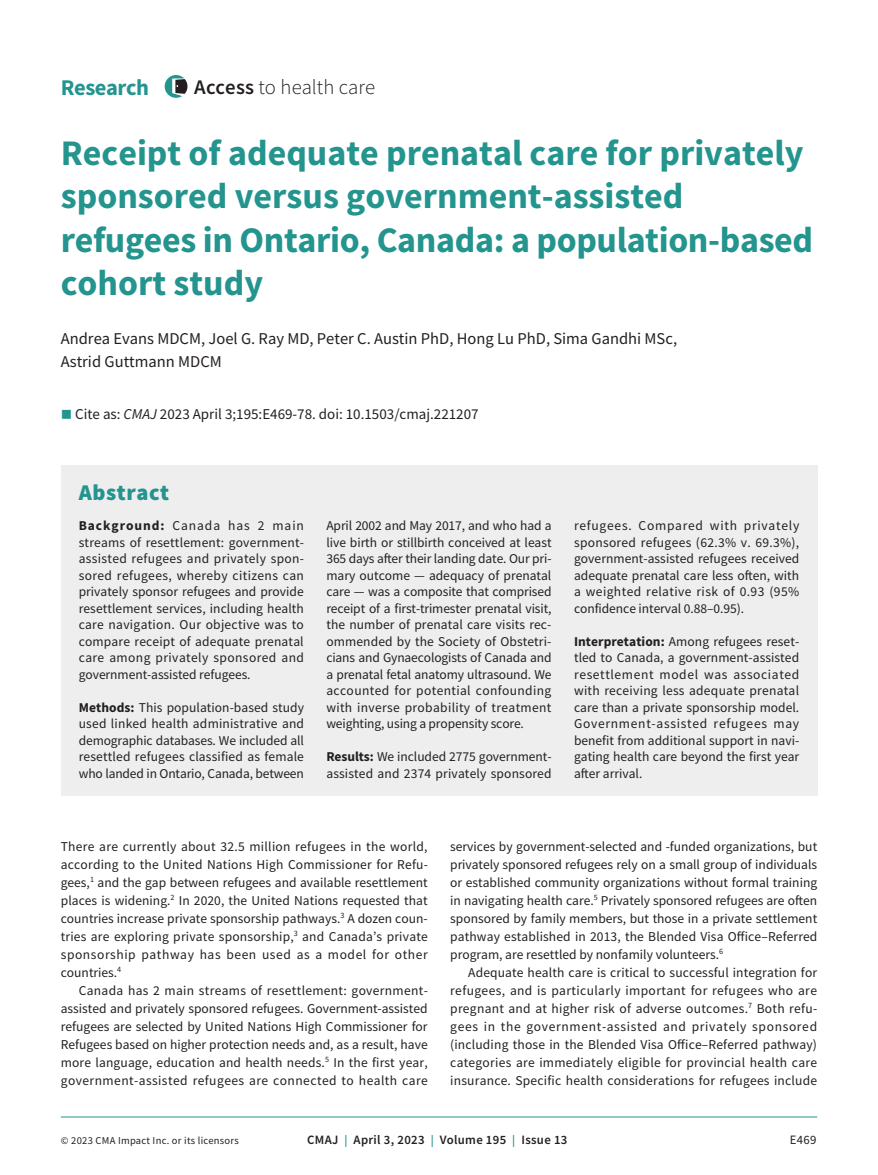
<style>
.page{position:relative;width:878px;height:1175px;background:#fff}
.page>*{position:absolute;margin:0;border:0;box-sizing:border-box;transform-origin:0 0}
.t1{font:700 36px/43.2px "Source Sans Pro";color:#24948e}
.t2{font:700 22.5px "Source Sans Pro";letter-spacing:-.02em;color:#24948e}
.t3{font:900 22.5px "Source Sans Pro";letter-spacing:.025em;color:#24948e}
.t4{font:300 20.85px "Source Sans Pro";color:#231f20}
.t5{font:16.5px/22.5px "Source Sans Pro";color:#231f20}
.t6{font:15px "Source Sans Pro";color:#231f20}
.t7{font:13.5px/16.5px "Source Sans Pro";letter-spacing:.01em;color:#231f20;text-align:justify}
.t8{font:600 12.75px "Source Sans Pro";letter-spacing:.025em;color:#231f20}
.t9{font:12.75px "Source Sans Pro";color:#231f20}
.t10{font:10.5px "Source Sans Pro";letter-spacing:.025em;color:#231f20}
.s1{font-weight:600}
.s2{color:#24948e}
.s3{font-style:italic}
.s4{font-weight:700}
.s5{font-size:12px;color:#24948e}
</style>
<div class="page">
<hr style="left:61px;top:1116px;width:756px;height:1px;background:#24948e">
<svg style="left:165px;top:75px;width:22px;height:23px"></svg>
<div style="left:61px;top:465px;width:756px;height:330px;background:#eeeeef"></div>
<h2 class="t2" style="left:61px;top:72px;width:90px">Research</h2>
<h3 class="t4" style="left:194px;top:74px;width:182px"><span class="s1">Access</span> to health care</h3>
<h1 class="t1" style="left:61px;top:131px;width:754px">Receipt of adequate prenatal care for privately sponsored versus government-assisted refugees in Ontario, Canada: a population-based cohort study</h1>
<p class="t5" style="left:61px;top:327px;width:617px">Andrea Evans MDCM, Joel G. Ray MD, Peter C. Austin PhD, Hong Lu PhD, Sima Gandhi MSc,<br>Astrid Guttmann MDCM</p>
<p class="t6" style="left:61px;top:405px;width:419px"><span class="s2">■</span> Cite as: <span class="s3">CMAJ</span> 2023 April 3;195:E469-78. doi: 10.1503/cmaj.221207</p>
<h2 class="t3" style="left:79px;top:477px;width:92px">Abstract</h2>
<p class="t7" style="left:79px;top:517px;width:227px"><span class="s4">Background:</span> Canada has 2 main streams of resettlement: government&shy;assisted refugees and privately spon&shy;sored refugees, whereby citizens can privately sponsor refugees and provide resettlement services, including health care navigation. Our objective was to compare receipt of adequate prenatal care among privately sponsored and government-assisted refugees.</p>
<p class="t7" style="left:79px;top:699px;width:227px"><span class="s4">Methods:</span> This population-based study used linked health administrative and demographic databases. We included all resettled refugees classified as female who landed in Ontario, Canada, between</p>
<p class="t7" style="left:326px;top:517px;width:227px">April 2002 and May 2017, and who had a live birth or stillbirth conceived at least 365 days after their landing date. Our pri&shy;mary outcome — adequacy of prenatal care — was a composite that comprised receipt of a first-trimester prenatal visit, the number of prenatal care visits rec&shy;ommended by the Society of Obstetri&shy;cians and Gynaecologists of Canada and a prenatal fetal anatomy ultrasound. We accounted for potential confounding with inverse probability of treatment weighting, using a propensity score.</p>
<p class="t7" style="left:326px;top:748px;width:227px"><span class="s4">Results:</span> We included 2775 government&shy;assisted and 2374 privately sponsored</p>
<p class="t7" style="left:574px;top:517px;width:227px">refugees. Compared with privately sponsored refugees (62.3% v. 69.3%), government-assisted refugees received adequate prenatal care less often, with a weighted relative risk of 0.93 (95% confidence interval 0.88–0.95).</p>
<p class="t7" style="left:574px;top:632px;width:227px"><span class="s4">Interpretation:</span> Among refugees reset&shy;tled to Canada, a government-assisted resettlement model was associated with receiving less adequate prenatal care than a private sponsorship model.<br>Government-assisted refugees may benefit from additional support in navi&shy;gating health care beyond the first year after arrival.</p>
<p class="t7" style="left:61px;top:837px;width:368px;line-height:18px">There are currently about 32.5 million refugees in the world, according to the United Nations High Commissioner for Refu&shy;gees,<sup>1</sup> and the gap between refugees and available resettlement places is widening.<sup>2</sup> In 2020, the United Nations requested that countries increase private sponsorship pathways.<sup>3</sup> A dozen coun&shy;tries are exploring private sponsorship,<sup>3</sup> and Canada’s private sponsorship pathway has been used as a model for other countries.<sup>4</sup></p>
<p class="t7" style="left:61px;top:981px;width:368px;line-height:18px;text-indent:18px">Canada has 2 main streams of resettlement: government&shy;assisted and privately sponsored refugees. Government-assisted refugees are selected by United Nations High Commissioner for Refugees based on higher protection needs and, as a result, have more language, education and health needs.<sup>5</sup> In the first year, government-assisted refugees are connected to health care</p>
<p class="t7" style="left:450px;top:837px;width:369px;line-height:18px">services by government-selected and -funded organizations, but privately sponsored refugees rely on a small group of individuals or established community organizations without formal training in navigating health care.<sup>5</sup> Privately sponsored refugees are often sponsored by family members, but those in a private settlement pathway established in 2013, the Blended Visa Office–Referred program, are resettled by nonfamily volunteers.<sup>6</sup></p>
<p class="t7" style="left:450px;top:963px;width:368px;line-height:18px;text-indent:18px">Adequate health care is critical to successful integration for refugees, and is particularly important for refugees who are pregnant and at higher risk of adverse outcomes.<sup>7</sup> Both refu&shy;gees in the government-assisted and privately sponsored (including those in the Blended Visa Office–Referred pathway) categories are immediately eligible for provincial health care insurance. Specific health considerations for refugees include</p>
<p class="t10" style="left:61px;top:1134px;width:179px">© 2023 CMA Impact Inc. or its licensors</p>
<p class="t8" style="left:307px;top:1131px;width:262px">CMAJ <span class="s5">|</span> April 3, 2023 <span class="s5">|</span> Volume 195 <span class="s5">|</span> Issue 13</p>
<p class="t9" style="left:789px;top:1132px;width:28px">E469</p>
</div>
